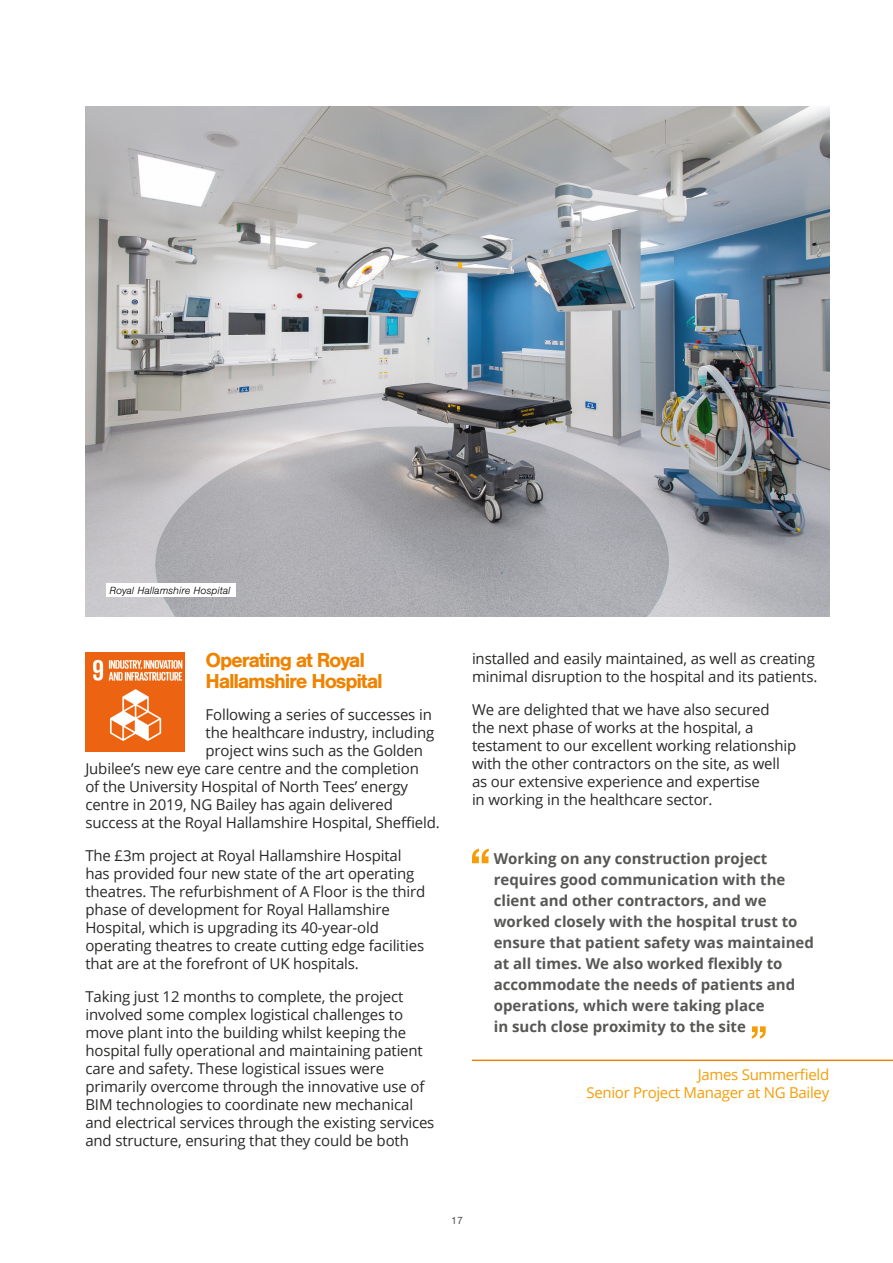
<style>
.page{position:relative;width:893px;height:1263px;background:#fff}
.page>*{position:absolute;margin:0;border:0;box-sizing:border-box;transform-origin:0 0}
.t1{font:700 21px/21px "Nimbus San";letter-spacing:-.06em;color:#ef8300}
.t2{font:15px/18px "Open Sans";letter-spacing:-.01em;color:#282827}
.t3{font:700 15px/21px "Open Sans";color:#575756}
.t4{font:15px/18px "Open Sans";letter-spacing:-.02em;color:#f59d08;text-align:right}
.t5{font:italic 300 10.8px "Nimbus San";color:#000}
.t6{font:10.8px "Nimbus San";color:#575756}
</style>
<div class="page">
<hr style="left:472px;top:1059px;width:421px;height:2px;background:#ef8300">
<svg style="left:472px;top:848px;width:17px;height:15px"></svg>
<svg style="left:752px;top:1026px;width:14px;height:12px"></svg>
<img style="left:85px;top:106px;width:744px;height:510px">
<div style="left:106px;top:583px;width:130px;height:14px;background:#fff"></div>
<img style="left:85px;top:652px;width:99px;height:100px">
<p class="t5" style="left:109px;top:584px;width:122px">Royal Hallamshire Hospital</p>
<h1 class="t1" style="left:206px;top:649px;width:179px">Operating at Royal<br>Hallamshire Hospital</h1>
<p class="t2" style="left:206px;top:706px;width:228px">Following a series of successes in</p>
<p class="t2" style="left:206px;top:724px;width:230px">the healthcare industry, including</p>
<p class="t2" style="left:206px;top:742px;width:219px">project wins such as the Golden</p>
<p class="t2" style="left:85px;top:760px;width:335px">Jubilee’s new eye care centre and the completion</p>
<p class="t2" style="left:85px;top:778px;width:324px">of the University Hospital of North Tees’ energy</p>
<p class="t2" style="left:85px;top:796px;width:309px">centre in 2019, NG Bailey has again delivered</p>
<p class="t2" style="left:85px;top:814px;width:356px">success at the Royal Hallamshire Hospital, Sheffield.</p>
<p class="t2" style="left:85px;top:846px;width:341px">The £3m project at Royal Hallamshire Hospital has provided four new state of the art operating theatres. The refurbishment of A Floor is the third phase of development for Royal Hallamshire Hospital, which is upgrading its 40-year-old operating theatres to create cutting edge facilities that are at the forefront of UK hospitals.</p>
<p class="t2" style="left:85px;top:987px;width:351px">Taking just 12 months to complete, the project involved some complex logistical challenges to move plant into the building whilst keeping the hospital fully operational and maintaining patient care and safety. These logistical issues were primarily overcome through the innovative use of BIM technologies to coordinate new mechanical and electrical services through the existing services and structure, ensuring that they could be both</p>
<p class="t2" style="left:472px;top:649px;width:347px">installed and easily maintained, as well as creating minimal disruption to the hospital and its patients.</p>
<p class="t2" style="left:472px;top:700px;width:326px">We are delighted that we have also secured<br>the next phase of works at the hospital, a testament to our excellent working relationship with the other contractors on the site, as well as our extensive experience and expertise<br>in working in the healthcare sector.</p>
<p class="t3" style="left:494px;top:847px;width:322px">Working on any construction project requires good communication with the client and other contractors, and we worked closely with the hospital trust to ensure that patient safety was maintained at all times. We also worked flexibly to accommodate the needs of patients and operations, which were taking place<br>in such close proximity to the site</p>
<p class="t4" style="left:586px;top:1065px;width:244px">James Summerfield<br>Senior Project Manager at NG Bailey</p>
<p class="t6" style="left:451px;top:1215px;width:14px">17</p>
</div>
